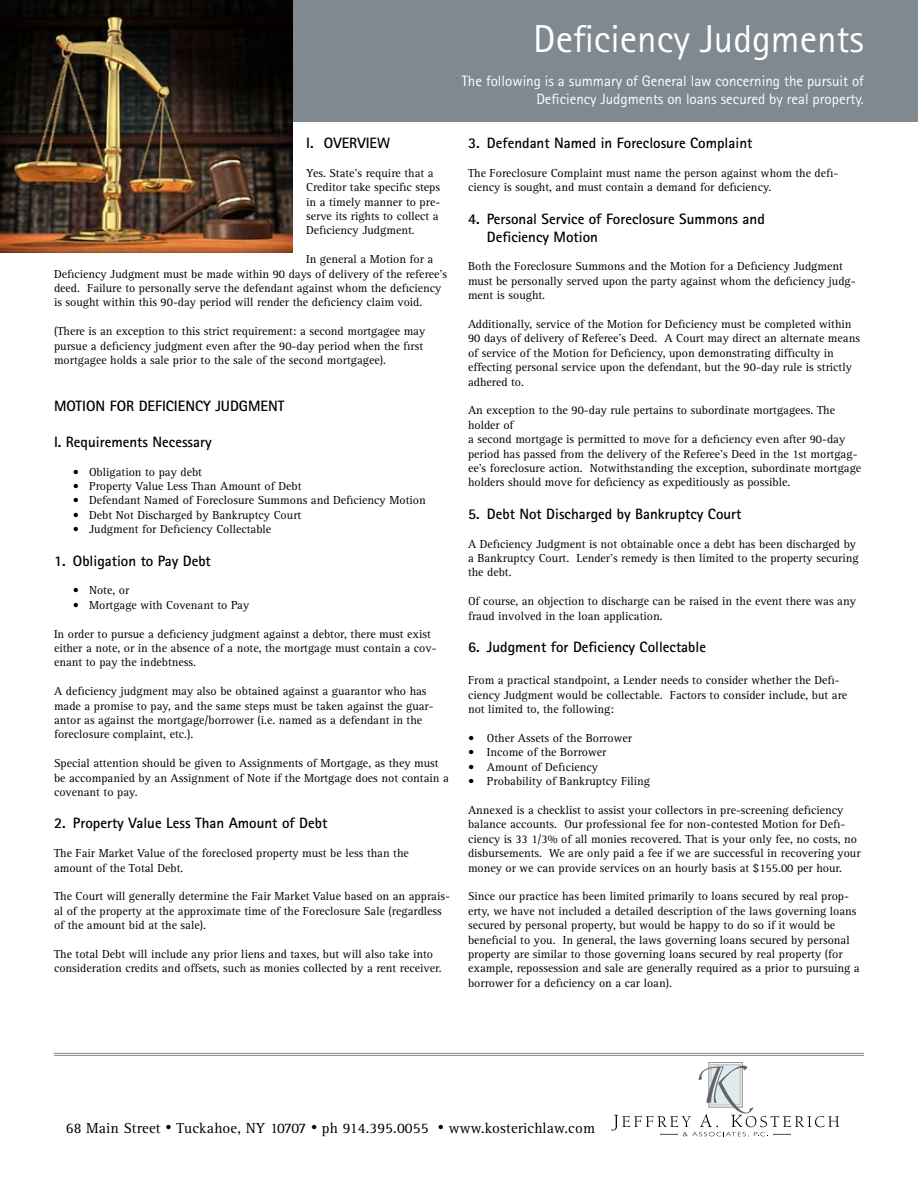
<style>
.page{position:relative;width:918px;height:1188px;background:#fff}
.page>*{position:absolute;margin:0;border:0;box-sizing:border-box;transform-origin:0 0}
.t1{font:39px "Rotis Sans Serif";color:#fff}
.t2{font:700 15px/18px "Rotis Sans Serif";color:#000}
.t3{font:15px/18px "Rotis Sans Serif";color:#fff;text-align:right}
.t4{font:15px "Rotis Serif";letter-spacing:.01em;color:#000}
.t5{font:12px/14.4px "Rotis Serif";color:#000}
.s1{font-size:12px}
</style>
<div class="page">
<svg style="left:710px;top:1064px;width:31px;height:2px"></svg>
<div style="left:708px;top:1062px;width:35px;height:46px;border:1px solid #939598"></div>
<div style="left:711px;top:1065px;width:29px;height:40px;border:1px solid #bcbdbf"></div>
<svg style="left:611px;top:1066px;width:228px;height:71px"></svg>
<hr style="left:54px;top:1055px;width:810px;height:1px;background:#808990">
<hr style="left:54px;top:1053px;width:810px;height:1px;background:#808990">
<div style="left:289px;top:0;width:629px;height:122px;background:#808990"></div>
<img style="left:0;top:0;width:293px;height:253px">
<p class="t2" style="left:306px;top:134px;width:85px">I. OVERVIEW</p>
<p class="t5" style="left:306px;top:166px;width:136px">Yes. State’s require that a<br>Creditor take specific steps in a timely manner to pre&shy;serve its rights to collect a<br>Deficiency Judgment.</p>
<p class="t5" style="left:54px;top:252px;width:395px;text-indent:252px">In general a Motion for a Deficiency Judgment must be made within 90 days of delivery of the referee’s deed. Failure to personally serve the defendant against whom the deficiency is sought within this 90-day period will render the deficiency claim void.</p>
<p class="t5" style="left:54px;top:324px;width:373px">(There is an exception to this strict requirement: a second mortgagee may pursue a deficiency judgment even after the 90-day period when the first mortgagee holds a sale prior to the sale of the second mortgagee).</p>
<p class="t2" style="left:54px;top:397px;width:232px">MOTION FOR DEFICIENCY JUDGMENT</p>
<p class="t2" style="left:54px;top:433px;width:159px">I. Requirements Necessary</p>
<p class="t5" style="left:73px;top:465px;width:131px">• Obligation to pay debt</p>
<p class="t5" style="left:73px;top:479px;width:230px">• Property Value Less Than Amount of Debt</p>
<p class="t5" style="left:73px;top:494px;width:354px">• Defendant Named of Foreclosure Summons and Deficiency Motion</p>
<p class="t5" style="left:73px;top:508px;width:230px">• Debt Not Discharged by Bankruptcy Court</p>
<p class="t5" style="left:73px;top:522px;width:200px">• Judgment for Deficiency Collectable</p>
<p class="t2" style="left:54px;top:551px;width:158px">1. Obligation to Pay Debt</p>
<p class="t5" style="left:73px;top:584px;width:58px">• Note, or</p>
<p class="t5" style="left:73px;top:598px;width:178px">• Mortgage with Covenant to Pay</p>
<p class="t5" style="left:54px;top:627px;width:384px">In order to pursue a deficiency judgment against a debtor, there must exist either a note, or in the absence of a note, the mortgage must contain a cov&shy;enant to pay the indebtness.</p>
<p class="t5" style="left:54px;top:684px;width:381px">A deficiency judgment may also be obtained against a guarantor who has made a promise to pay, and the same steps must be taken against the guar&shy;antor as against the mortgage/borrower (i.e. named as a defendant in the foreclosure complaint, etc.).</p>
<p class="t5" style="left:54px;top:756px;width:396px">Special attention should be given to Assignments of Mortgage, as they must be accompanied by an Assignment of Note if the Mortgage does not contain a covenant to pay.</p>
<p class="t2" style="left:54px;top:814px;width:275px">2. Property Value Less Than Amount of Debt</p>
<p class="t5" style="left:54px;top:846px;width:356px">The Fair Market Value of the foreclosed property must be less than the amount of the Total Debt.</p>
<p class="t5" style="left:54px;top:890px;width:398px">The Court will generally determine the Fair Market Value based on an apprais&shy;al of the property at the approximate time of the Foreclosure Sale (regardless of the amount bid at the sale).</p>
<p class="t5" style="left:54px;top:947px;width:389px">The total Debt will include any prior liens and taxes, but will also take into consideration credits and offsets, such as monies collected by a rent receiver.</p>
<h1 class="t1" style="left:533px;top:15px;width:332px">Deficiency Judgments</h1>
<p class="t3" style="left:462px;top:72px;width:404px">The following is a summary of General law concerning the pursuit of<br>Deficiency Judgments on loans secured by real property.</p>
<p class="t2" style="left:468px;top:134px;width:286px">3. Defendant Named in Foreclosure Complaint</p>
<p class="t5" style="left:468px;top:166px;width:372px">The Foreclosure Complaint must name the person against whom the defi&shy;ciency is sought, and must contain a demand for deficiency.</p>
<p class="t2" style="left:487px;top:209px;width:279px;text-indent:-19px">4. Personal Service of Foreclosure Summons and<br>Deficiency Motion</p>
<p class="t5" style="left:468px;top:260px;width:389px">Both the Foreclosure Summons and the Motion for a Deficiency Judgment must be personally served upon the party against whom the deficiency judg&shy;ment is sought.</p>
<p class="t5" style="left:468px;top:317px;width:394px">Additionally, service of the Motion for Deficiency must be completed within 90 days of delivery of Referee’s Deed. A Court may direct an alternate means of service of the Motion for Deficiency, upon demonstrating difficulty in effecting personal service upon the defendant, but the 90-day rule is strictly adhered to.</p>
<p class="t5" style="left:468px;top:404px;width:395px">An exception to the 90-day rule pertains to subordinate mortgagees. The holder of<br>a second mortgage is permitted to move for a deficiency even after 90-day period has passed from the delivery of the Referee’s Deed in the 1st mortgag&shy;ee’s foreclosure action. Notwithstanding the exception, subordinate mortgage holders should move for deficiency as expeditiously as possible.</p>
<p class="t2" style="left:468px;top:505px;width:275px">5. Debt Not Discharged by Bankruptcy Court</p>
<p class="t5" style="left:468px;top:537px;width:392px">A Deficiency Judgment is not obtainable once a debt has been discharged by a Bankruptcy Court. Lender’s remedy is then limited to the property securing the debt.</p>
<p class="t5" style="left:468px;top:594px;width:390px">Of course, an objection to discharge can be raised in the event there was any fraud involved in the loan application.</p>
<p class="t2" style="left:468px;top:638px;width:240px">6. Judgment for Deficiency Collectable</p>
<p class="t5" style="left:468px;top:674px;width:381px">From a practical standpoint, a Lender needs to consider whether the Defi&shy;ciency Judgment would be collectable. Factors to consider include, but are not limited to, the following:</p>
<p class="t5" style="left:468px;top:731px;width:165px">• Other Assets of the Borrower</p>
<p class="t5" style="left:468px;top:746px;width:140px">• Income of the Borrower</p>
<p class="t5" style="left:468px;top:760px;width:131px">• Amount of Deficiency</p>
<p class="t5" style="left:468px;top:774px;width:184px">• Probability of Bankruptcy Filing</p>
<p class="t5" style="left:468px;top:803px;width:394px">Annexed is a checklist to assist your collectors in pre-screening deficiency balance accounts. Our professional fee for non-contested Motion for Defi&shy;ciency is 33 1/3% of all monies recovered. That is your only fee, no costs, no disbursements. We are only paid a fee if we are successful in recovering your money or we can provide services on an hourly basis at $155.00 per hour.</p>
<p class="t5" style="left:468px;top:890px;width:393px">Since our practice has been limited primarily to loans secured by real prop&shy;erty, we have not included a detailed description of the laws governing loans secured by personal property, but would be happy to do so if it would be beneficial to you. In general, the laws governing loans secured by personal property are similar to those governing loans secured by real property (for example, repossession and sale are generally required as a prior to pursuing a borrower for a deficiency on a car loan).</p>
<p class="t4" style="left:66px;top:1119px;width:531px">68 Main Street <span class="s1">•</span> Tuckahoe, NY 10707 <span class="s1">•</span> ph 914.395.0055 <span class="s1">•</span> www.kosterichlaw.com</p>
</div>
